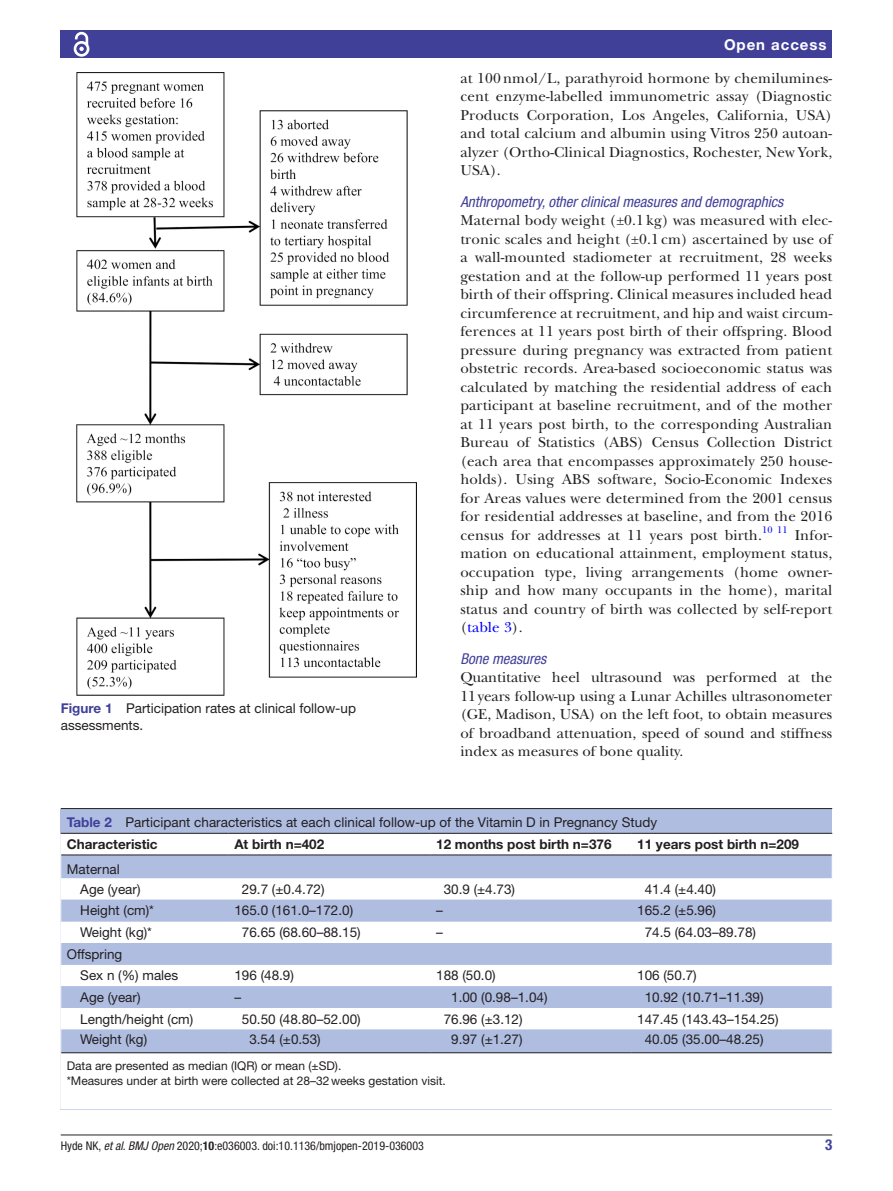
<style>
.page{position:relative;width:893px;height:1191px;background:#fff}
.page>*{position:absolute;margin:0;border:0;box-sizing:border-box;transform-origin:0 0}
.t1{font:15px/18.5px "New Baskerville";letter-spacing:.01em;color:#231f20;text-align:justify}
.t2{font:italic condensed 15px "Helvetica Neue LT Std";color:#414099}
.t3{font:700 15px "Helvetica Neue LT Std";letter-spacing:.065em;color:#fff}
.t4{font:700 condensed 15px "Helvetica Neue LT Std";color:#414099}
.t5{font:13.5px/16.2px "Helvetica Neue LT Std";color:#231f20}
.t6{font:700 13.5px "Helvetica Neue LT Std";color:#231f20}
.t7{font:12px/15px "Helvetica Neue LT Std";color:#231f20}
.t8{font:condensed 12px "Helvetica Neue LT Std";color:#231f20}
.t9{font:9.9px "New Baskerville";color:#00f}
.s1{font-weight:700;color:#414099}
.s2{color:#00f}
.s3{font-weight:700}
.s4{font-style:italic}
</style>
<div class="page">
<hr style="left:61px;top:1134px;width:771px;height:1px;background:#231f20">
<div style="left:61px;top:31px;width:771px;height:27px;background:#414099"></div>
<svg style="left:73px;top:31px;width:17px;height:26px"></svg>
<img style="left:77px;top:73px;width:340px;height:622px">
<div style="left:61px;top:809px;width:771px;height:300px;background:#afbde1"></div>
<hr style="left:61px;top:808px;width:771px;height:1px;background:#231f20">
<div style="left:61px;top:834px;width:771px;height:275px;background:#fff"></div>
<svg style="left:61px;top:855px;width:771px;height:197px"></svg>
<hr style="left:61px;top:833px;width:167px;height:1px;background:#231f20">
<hr style="left:61px;top:854px;width:167px;height:1px;background:#231f20">
<hr style="left:228px;top:833px;width:202px;height:1px;background:#231f20">
<hr style="left:228px;top:854px;width:202px;height:1px;background:#231f20">
<hr style="left:430px;top:833px;width:201px;height:1px;background:#231f20">
<hr style="left:430px;top:854px;width:201px;height:1px;background:#231f20">
<hr style="left:631px;top:833px;width:201px;height:1px;background:#231f20">
<hr style="left:631px;top:854px;width:201px;height:1px;background:#231f20">
<hr style="left:228px;top:1052px;width:202px;height:1px;background:#231f20">
<hr style="left:430px;top:1052px;width:201px;height:1px;background:#231f20">
<hr style="left:631px;top:1052px;width:201px;height:1px;background:#231f20">
<hr style="left:61px;top:1052px;width:167px;height:1px;background:#231f20">
<svg style="left:60px;top:833px;width:1px;height:219px"></svg>
<hr style="left:67px;top:1069px;width:765px;height:2px;background:#fff">
<hr style="left:67px;top:1084px;width:765px;height:2px;background:#fff">
<hr style="left:67px;top:1099px;width:765px;height:2px;background:#fff">
<p class="t5" style="left:61px;top:700px;width:297px"><span class="s1">Figure 1</span> Participation rates at clinical follow-up assessments.</p>
<p class="t3" style="left:724px;top:35px;width:104px">Open access</p>
<p class="t1" style="left:460px;top:69px;width:373px">at 100nmol/L, parathyroid hormone by chemilumines&shy;cent enzyme-labelled immunometric assay (Diagnostic Products Corporation, Los Angeles, California, USA) and total calcium and albumin using Vitros 250 autoan&shy;alyzer (Ortho-Clinical Diagnostics, Rochester, New York, USA).</p>
<p class="t2" style="left:460px;top:193px;width:324px">Anthropometry, other clinical measures and demographics</p>
<p class="t1" style="left:460px;top:211px;width:373px">Maternal body weight (±0.1 kg) was measured with elec&shy;tronic scales and height (±0.1 cm) ascertained by use of a wall-mounted stadiometer at recruitment, 28 weeks gestation and at the follow-up performed 11 years post birth of their offspring. Clinical measures included head circumference at recruitment, and hip and waist circum&shy;ferences at 11 years post birth of their offspring. Blood pressure during pregnancy was extracted from patient obstetric records. Area-based socioeconomic status was calculated by matching the residential address of each participant at baseline recruitment, and of the mother at 11 years post birth, to the corresponding Australian Bureau of Statistics (ABS) Census Collection District (each area that encompasses approximately 250 house&shy;holds). Using ABS software, Socio-Economic Indexes for Areas values were determined from the 2001 census for residential addresses at baseline, and from the 2016 census for addresses at 11 years post birth.</p>
<p class="t9" style="left:762px;top:524px;width:27px">10 11</p>
<p class="t1" style="left:460px;top:526px;width:373px;text-indent:334px">Infor&shy;mation on educational attainment, employment status, occupation type, living arrangements (home owner&shy;ship and how many occupants in the home), marital status and country of birth was collected by self-report (<span class="s2">table 3</span>).</p>
<p class="t2" style="left:460px;top:649px;width:88px">Bone measures</p>
<p class="t1" style="left:460px;top:668px;width:373px">Quantitative heel ultrasound was performed at the 11years follow-up using a Lunar Achilles ultrasonometer (GE, Madison, USA) on the left foot, to obtain measures of broadband attenuation, speed of sound and stiffness index as measures of bone quality.</p>
<p class="t5" style="left:67px;top:811px;width:592px;line-height:22px"><span class="s1">Table 2</span> Participant characteristics at each clinical follow-up of the Vitamin D in Pregnancy Study<br><span class="s3">Characteristic</span></p>
<p class="t6" style="left:234px;top:835px;width:91px">At birth n=402</p>
<p class="t6" style="left:436px;top:835px;width:177px">12 months post birth n=376</p>
<p class="t6" style="left:637px;top:835px;width:163px">11 years post birth n=209</p>
<p class="t5" style="left:80px;top:858px;width:62px;line-height:20.1px;text-indent:-14px">Maternal<br>Age (year)</p>
<p class="t5" style="left:242px;top:880px;width:84px">29.7 (±0.4.72)</p>
<p class="t5" style="left:444px;top:880px;width:73px">30.9 (±4.73)</p>
<p class="t5" style="left:645px;top:880px;width:73px">41.4 (±4.40)</p>
<p class="t5" style="left:80px;top:902px;width:75px">Height (cm)*</p>
<p class="t5" style="left:234px;top:902px;width:120px">165.0 (161.0–172.0)</p>
<p class="t5" style="left:436px;top:902px;width:8px">–</p>
<p class="t5" style="left:637px;top:902px;width:80px">165.2 (±5.96)</p>
<p class="t5" style="left:80px;top:924px;width:73px">Weight (kg)*</p>
<p class="t5" style="left:242px;top:924px;width:120px">76.65 (68.60–88.15)</p>
<p class="t5" style="left:436px;top:924px;width:8px">–</p>
<p class="t5" style="left:645px;top:924px;width:113px">74.5 (64.03–89.78)</p>
<p class="t5" style="left:80px;top:943px;width:100px;line-height:21.6px;text-indent:-14px">Offspring<br>Sex n (%) males</p>
<p class="t5" style="left:234px;top:967px;width:61px">196 (48.9)</p>
<p class="t5" style="left:436px;top:967px;width:61px">188 (50.0)</p>
<p class="t5" style="left:637px;top:967px;width:61px">106 (50.7)</p>
<p class="t5" style="left:80px;top:989px;width:62px">Age (year)</p>
<p class="t5" style="left:234px;top:989px;width:8px">–</p>
<p class="t5" style="left:451px;top:989px;width:98px">1.00 (0.98–1.04)</p>
<p class="t5" style="left:645px;top:989px;width:120px">10.92 (10.71–11.39)</p>
<p class="t5" style="left:80px;top:1010px;width:115px">Length/height (cm)</p>
<p class="t5" style="left:242px;top:1010px;width:120px">50.50 (48.80–52.00)</p>
<p class="t5" style="left:444px;top:1010px;width:80px">76.96 (±3.12)</p>
<p class="t5" style="left:637px;top:1010px;width:143px">147.45 (143.43–154.25)</p>
<p class="t5" style="left:80px;top:1030px;width:68px">Weight (kg)</p>
<p class="t5" style="left:249px;top:1030px;width:73px">3.54 (±0.53)</p>
<p class="t5" style="left:451px;top:1030px;width:73px">9.97 (±1.27)</p>
<p class="t5" style="left:645px;top:1030px;width:120px">40.05 (35.00–48.25)</p>
<p class="t7" style="left:67px;top:1058px;width:381px">Data are presented as median (IQR) or mean (±SD).<br>*Measures under at birth were collected at 28–32weeks gestation visit.</p>
<p class="t8" style="left:61px;top:1138px;width:365px">Hyde NK, <span class="s4">et al</span>. <span class="s4">BMJ Open</span> 2020;<span class="s3">10</span>:e036003. doi:10.1136/bmjopen-2019-036003</p>
<p class="t4" style="left:825px;top:1135px;width:9px">3</p>
</div>
